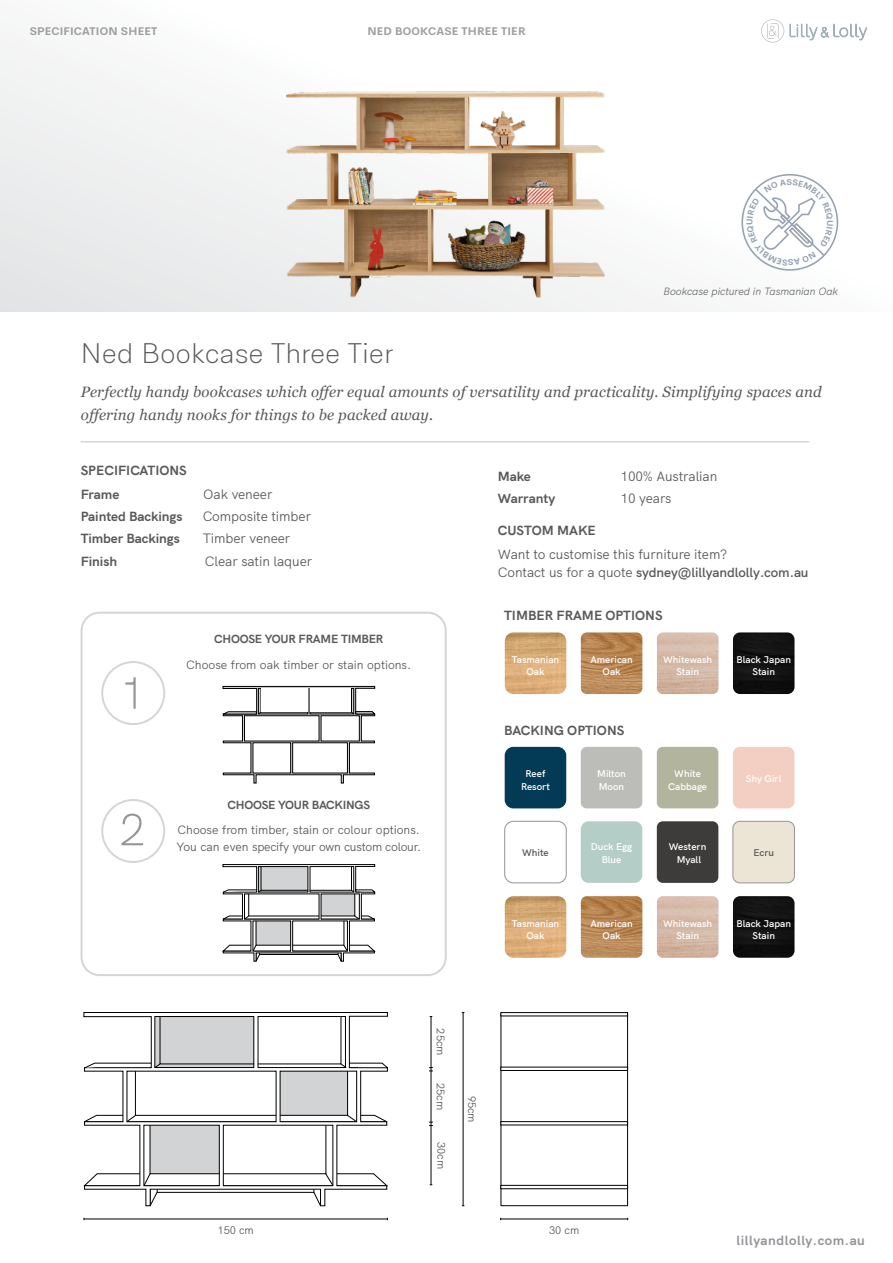
<style>
.page{position:relative;width:893px;height:1263px;background:#fff}
.page>*{position:absolute;margin:0;border:0;box-sizing:border-box;transform-origin:0 0}
.t1{font:300 27px "HK Concentrate";letter-spacing:.02em;color:#58595b}
.t2{font:italic 15px/22.5px "Georgia";letter-spacing:.01em;color:#58595b}
.t3{font:13.5px/18px "HK Grotesk";letter-spacing:-.005em;color:#58595b}
.t4{font:700 13.5px/24px "HK Grotesk";letter-spacing:-.005em;color:#58595b}
.t5{font:700 13.5px "HK Grotesk";letter-spacing:.04em;color:#939598}
.t6{font:12px/16.5px "HK Grotesk";color:#58595b}
.t7{font:700 12px "HK Grotesk";letter-spacing:-.02em;color:#58595b}
.t8{font:10.95px "HK Grotesk";color:#58595b}
.t9{font:700 10.5px "HK Concentrate";letter-spacing:.02em;color:#9d9fa2}
.t10{font:italic 10.5px "HK Grotesk";color:#6d6e71}
.t11{font:600 9.9px/12.3px "HK Grotesk";color:#fff;text-align:center}
.t12{font:600 9.9px "HK Grotesk";color:#58595b}
.s1{font-weight:600}
</style>
<div class="page">
<div style="left:0;top:0;width:893px;height:312px;background:linear-gradient(to bottom,#fefefe,#eeefef)"></div>
<img style="left:250px;top:0;width:397px;height:312px">
<svg style="left:761px;top:19px;width:23px;height:24px"></svg>
<svg style="left:790px;top:24px;width:77px;height:16px"></svg>
<hr style="left:81px;top:441px;width:728px;height:1px;background:#d3d5d6">
<div style="left:501px;top:1013px;width:127px;height:193px;border:1px solid #000"></div>
<div style="left:500px;top:1012px;width:128px;height:4px;border:1px solid #000"></div>
<div style="left:500px;top:1067px;width:128px;height:4px;border:1px solid #000"></div>
<div style="left:500px;top:1121px;width:128px;height:4px;border:1px solid #000"></div>
<div style="left:500px;top:1185px;width:128px;height:4px;border:1px solid #000"></div>
<hr style="left:431px;top:1016px;width:1px;height:169px;background:#000">
<hr style="left:463px;top:1012px;width:1px;height:194px;background:#000">
<hr style="left:84px;top:1219px;width:303px;height:1px;background:#000">
<hr style="left:501px;top:1219px;width:127px;height:1px;background:#000">
<svg style="left:429px;top:1067px;width:4px;height:5px"></svg>
<svg style="left:83px;top:1012px;width:305px;height:4px"></svg>
<svg style="left:83px;top:1016px;width:305px;height:191px"></svg>
<div style="left:81px;top:612px;width:366px;height:364px;border:2px solid #d3d5d6;border-radius:18px"></div>
<div style="left:101px;top:661px;width:64px;height:64px;border:2px solid #d3d5d6;border-radius:50%"></div>
<svg style="left:125px;top:677px;width:11px;height:32px"></svg>
<div style="left:101px;top:799px;width:64px;height:64px;border:2px solid #d3d5d6;border-radius:50%"></div>
<svg style="left:121px;top:813px;width:22px;height:32px"></svg>
<svg style="left:222px;top:864px;width:154px;height:98px"></svg>
<svg style="left:222px;top:686px;width:153px;height:97px"></svg>
<img style="left:505px;top:632px;width:61px;height:62px">
<img style="left:581px;top:632px;width:61px;height:62px">
<img style="left:657px;top:632px;width:61px;height:62px">
<img style="left:733px;top:632px;width:61px;height:62px">
<img style="left:505px;top:896px;width:61px;height:62px">
<img style="left:581px;top:896px;width:61px;height:62px">
<img style="left:657px;top:896px;width:61px;height:62px">
<img style="left:733px;top:896px;width:61px;height:62px">
<div style="left:505px;top:747px;width:61px;height:61px;background:#033a56;border-radius:9px"></div>
<div style="left:504px;top:821px;width:63px;height:62px;border:1px solid #939598;border-radius:9px"></div>
<div style="left:581px;top:747px;width:61px;height:61px;background:#bcbcb8;border-radius:6px"></div>
<div style="left:581px;top:821px;width:61px;height:62px;background:#b4cdc7;border-radius:8px"></div>
<div style="left:657px;top:747px;width:61px;height:61px;background:#b2b49e;border-radius:6px"></div>
<div style="left:657px;top:821px;width:61px;height:62px;background:#3d3c3a;border-radius:6px"></div>
<div style="left:733px;top:747px;width:61px;height:61px;background:#f3cec2;border-radius:7px"></div>
<div style="left:733px;top:821px;width:61px;height:62px;background:#ece5d5;border-radius:7px"></div>
<div style="left:732px;top:821px;width:63px;height:62px;border:1px solid #939598;border-radius:7px"></div>
<svg style="left:741px;top:173px;width:98px;height:98px"></svg>
<p class="t9" style="left:30px;top:22px;width:129px">SPECIFICATION SHEET</p>
<p class="t9" style="left:367px;top:22px;width:160px">NED BOOKCASE THREE TIER</p>
<h1 class="t1" style="left:81px;top:328px;width:314px">Ned Bookcase Three Tier</h1>
<p class="t10" style="left:663px;top:283px;width:176px">Bookcase pictured in Tasmanian Oak</p>
<h2 class="t2" style="left:81px;top:380px;width:742px">Perfectly handy bookcases which offer equal amounts of versatility and practicality. Simplifying spaces and offering handy nooks for things to be packed away.</h2>
<h3 class="t4" style="left:81px;top:457px;width:107px">SPECIFICATIONS<br>Frame</h3>
<h3 class="t3" style="left:203px;top:484px;width:71px">Oak veneer</h3>
<h3 class="t4" style="left:81px;top:503px;width:103px">Painted Backings</h3>
<h3 class="t3" style="left:203px;top:506px;width:110px">Composite timber</h3>
<h3 class="t4" style="left:81px;top:525px;width:101px">Timber Backings</h3>
<h3 class="t3" style="left:203px;top:528px;width:89px">Timber veneer</h3>
<h3 class="t4" style="left:81px;top:548px;width:38px">Finish</h3>
<h3 class="t3" style="left:205px;top:551px;width:109px">Clear satin laquer</h3>
<p class="t7" style="left:214px;top:630px;width:171px">CHOOSE YOUR FRAME TIMBER</p>
<p class="t6" style="left:186px;top:655px;width:226px">Choose from oak timber or stain options.</p>
<p class="t7" style="left:227px;top:795px;width:144px">CHOOSE YOUR BACKINGS</p>
<p class="t6" style="left:176px;top:820px;width:246px">Choose from timber, stain or colour options.<br>You can even specify your own custom colour.</p>
<h3 class="t4" style="left:498px;top:463px;width:35px">Make</h3>
<h3 class="t3" style="left:620px;top:466px;width:98px">100% Australian</h3>
<h3 class="t4" style="left:498px;top:485px;width:59px">Warranty</h3>
<h3 class="t3" style="left:620px;top:488px;width:52px">10 years</h3>
<h3 class="t4" style="left:498px;top:517px;width:99px">CUSTOM MAKE</h3>
<h3 class="t3" style="left:498px;top:544px;width:312px">Want to customise this furniture item?<br>Contact us for a quote <span class="s1">sydney@lillyandlolly.com.au</span></h3>
<h3 class="t4" style="left:504px;top:602px;width:160px">TIMBER FRAME OPTIONS</h3>
<p class="t11" style="left:512px;top:653px;width:49px">Tasmanian<br>Oak</p>
<p class="t11" style="left:590px;top:653px;width:44px">American<br>Oak</p>
<p class="t11" style="left:663px;top:653px;width:51px">Whitewash<br>Stain</p>
<p class="t11" style="left:736px;top:653px;width:56px">Black Japan<br>Stain</p>
<h3 class="t4" style="left:504px;top:717px;width:122px">BACKING OPTIONS</h3>
<p class="t11" style="left:521px;top:767px;width:30px">Reef<br>Resort</p>
<p class="t11" style="left:597px;top:767px;width:30px;text-align:left">Milton<br>Moon</p>
<p class="t11" style="left:668px;top:767px;width:40px">White<br>Cabbage</p>
<p class="t11" style="left:746px;top:771px;width:37px">Shy Girl</p>
<p class="t12" style="left:522px;top:845px;width:28px">White</p>
<p class="t11" style="left:591px;top:840px;width:43px">Duck Egg<br>Blue</p>
<p class="t11" style="left:669px;top:840px;width:39px">Western<br>Myall</p>
<p class="t12" style="left:753px;top:845px;width:22px">Ecru</p>
<p class="t11" style="left:512px;top:916px;width:49px">Tasmanian<br>Oak</p>
<p class="t11" style="left:590px;top:916px;width:44px">American<br>Oak</p>
<p class="t11" style="left:663px;top:916px;width:51px">Whitewash<br>Stain</p>
<p class="t11" style="left:736px;top:916px;width:56px">Black Japan<br>Stain</p>
<p class="t8" style="left:449px;top:1028px;width:29px;rotate:90deg">25cm</p>
<p class="t8" style="left:449px;top:1083px;width:29px;rotate:90deg">25cm</p>
<p class="t8" style="left:450px;top:1142px;width:29px;rotate:90deg">30cm</p>
<p class="t8" style="left:481px;top:1095px;width:29px;rotate:90deg">95cm</p>
<p class="t8" style="left:217px;top:1222px;width:38px">150 cm</p>
<p class="t8" style="left:549px;top:1222px;width:32px">30 cm</p>
<h3 class="t5" style="left:736px;top:1229px;width:130px">lillyandlolly.com.au</h3>
</div>
